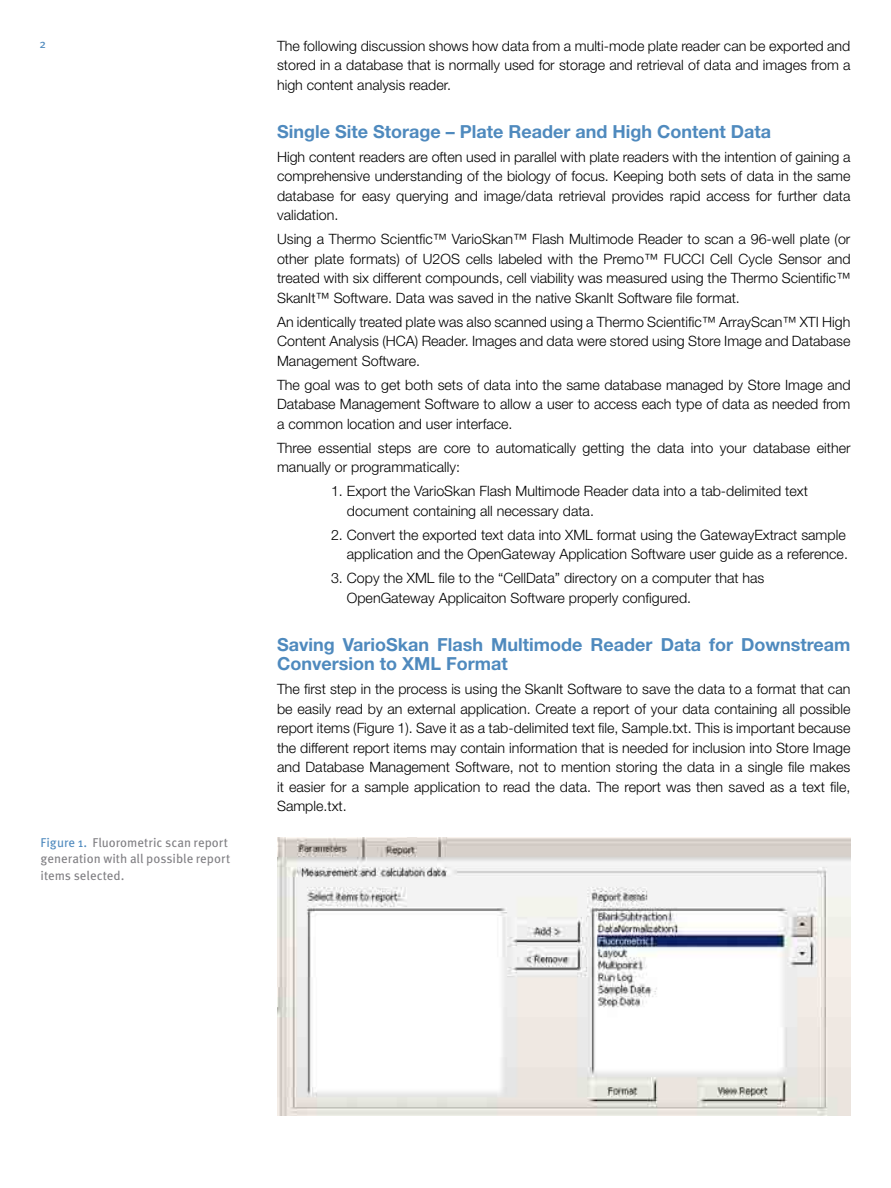
<style>
.page{position:relative;width:891px;height:1188px;background:#fff}
.page>*{position:absolute;margin:0;border:0;box-sizing:border-box;transform-origin:0 0}
.t1{font:700 18px/19.5px "Helvetica Neue LT Std";color:#4f8abe}
.t2{font:300 14.25px/19.5px "Helvetica Neue LT Std";color:#000;text-align:justify}
.t3{font:12.75px/16.5px "Meta OT";color:#807f83}
.t4{font:12px "Meta OT";color:#4f8abe}
.s1{color:#4f8abe}
</style>
<div class="page">
<img style="left:277px;top:837px;width:573px;height:279px">
<p class="t4" style="left:40px;top:37px;width:8px">2</p>
<p class="t3" style="left:40px;top:834px;width:191px"><span class="s1">Figure 1.</span> Fluorometric scan report generation with all possible report items selected.</p>
<p class="t2" style="left:277px;top:36px;width:575px">The following discussion shows how data from a multi-mode plate reader can be exported and stored in a database that is normally used for storage and retrieval of data and images from a high content analysis reader.</p>
<p class="t1" style="left:277px;top:121px;width:496px">Single Site Storage – Plate Reader and High Content Data</p>
<p class="t2" style="left:277px;top:147px;width:575px">High content readers are often used in parallel with plate readers with the intention of gaining a comprehensive understanding of the biology of focus. Keeping both sets of data in the same database for easy querying and image/data retrieval provides rapid access for further data validation.</p>
<p class="t2" style="left:277px;top:229px;width:575px">Using a Thermo Scientfic™ VarioSkan™ Flash Multimode Reader to scan a 96-well plate (or other plate formats) of U2OS cells labeled with the Premo™ FUCCI Cell Cycle Sensor and treated with six different compounds, cell viability was measured using the Thermo Scientific™ SkanIt™ Software. Data was saved in the native SkanIt Software file format.</p>
<p class="t2" style="left:277px;top:312px;width:575px">An identically treated plate was also scanned using a Thermo Scientific™ ArrayScan™ XTI High Content Analysis (HCA) Reader. Images and data were stored using Store Image and Database Management Software.</p>
<p class="t2" style="left:277px;top:375px;width:575px">The goal was to get both sets of data into the same database managed by Store Image and Database Management Software to allow a user to access each type of data as needed from a common location and user interface.</p>
<p class="t2" style="left:277px;top:438px;width:575px">Three essential steps are core to automatically getting the data into your database either manually or programmatically:</p>
<p class="t2" style="left:347px;top:481px;width:463px;text-indent:-16px">1. Export the VarioSkan Flash Multimode Reader data into a tab-delimited text document containing all necessary data.</p>
<p class="t2" style="left:331px;top:525px;width:518px;text-align:right">2. Convert the exported text data into XML format using the GatewayExtract sample application and the OpenGateway Application Software user guide as a reference.</p>
<p class="t2" style="left:347px;top:568px;width:419px;text-indent:-16px">3. Copy the XML file to the “CellData” directory on a computer that has<br>OpenGateway Applicaiton Software properly configured.</p>
<p class="t1" style="left:277px;top:634px;width:575px">Saving VarioSkan Flash Multimode Reader Data for Downstream<br>Conversion to XML Format</p>
<p class="t2" style="left:277px;top:679px;width:575px">The first step in the process is using the SkanIt Software to save the data to a format that can be easily read by an external application. Create a report of your data containing all possible report items (Figure 1). Save it as a tab-delimited text file, Sample.txt. This is important because the different report items may contain information that is needed for inclusion into Store Image and Database Management Software, not to mention storing the data in a single file makes it easier for a sample application to read the data. The report was then saved as a text file, Sample.txt.</p>
</div>
